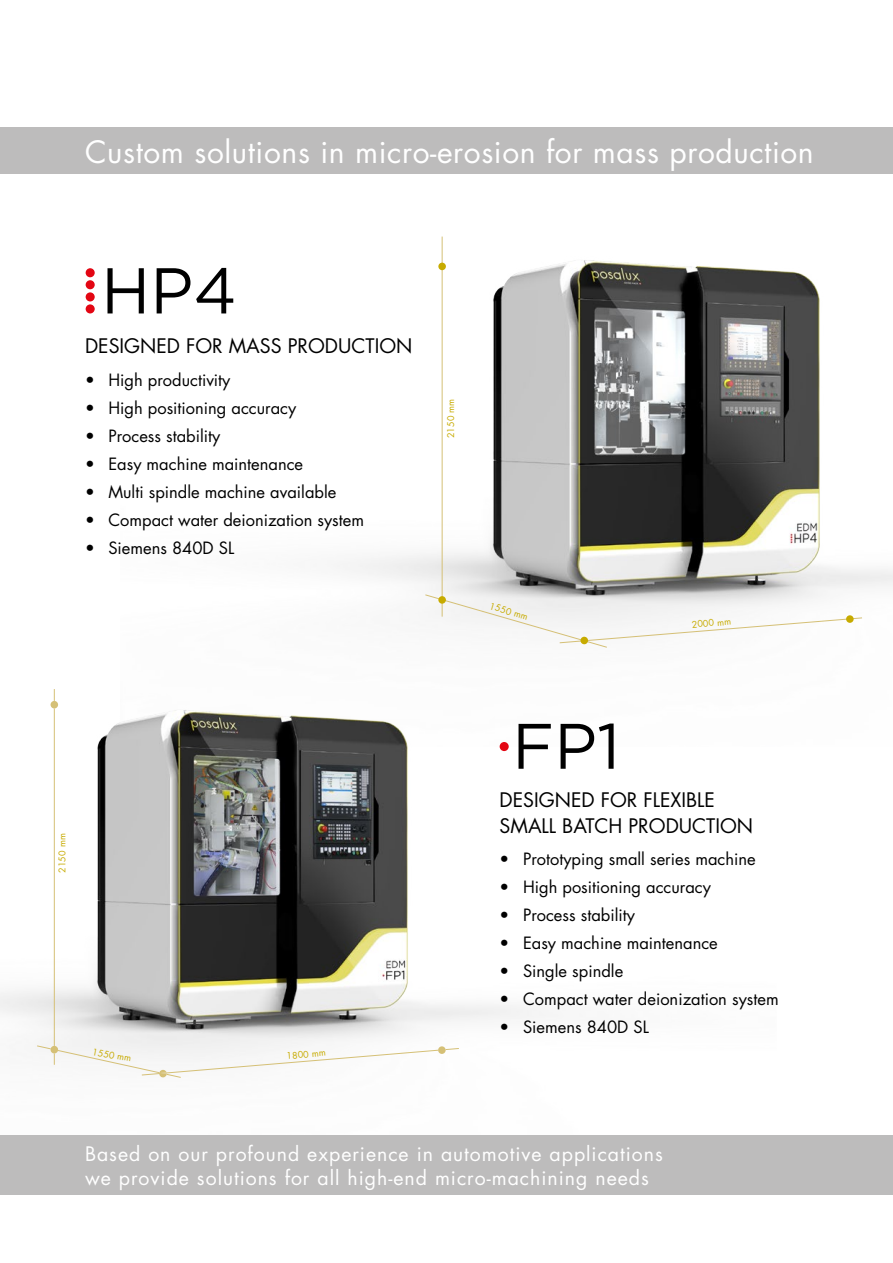
<style>
.page{position:relative;width:893px;height:1263px;background:#fff}
.page>*{position:absolute;margin:0;border:0;box-sizing:border-box;transform-origin:0 0}
.t1{font:30px "Futura Std";letter-spacing:.02em;color:#fff}
.t2{font:19.5px/24px "Futura Std";letter-spacing:.05em;color:#fff}
.t3{font:19.5px/25.5px "Futura Std";color:#000}
.t4{font:16.5px "Futura Std";color:#000}
.t5{font:9px "Futura Std";letter-spacing:.01em;color:#c7ab00}
</style>
<div class="page">
<img style="left:138px;top:236px;width:755px;height:358px">
<hr style="left:442px;top:237px;width:1px;height:362px;background:#d5c076">
<svg style="left:425px;top:594px;width:437px;height:54px"></svg>
<div style="left:438px;top:596px;width:8px;height:8px;background:#c7ab00;border-radius:50%"></div>
<div style="left:438px;top:263px;width:8px;height:7px;background:#c7ab00;border-radius:50%"></div>
<div style="left:846px;top:615px;width:8px;height:8px;background:#c7ab00;border-radius:50%"></div>
<div style="left:580px;top:636px;width:8px;height:8px;background:#c7ab00;border-radius:50%"></div>
<svg style="left:37px;top:689px;width:422px;height:389px"></svg>
<div style="left:0;top:1135px;width:893px;height:60px;background:#bdbcbc"></div>
<div style="left:0;top:128px;width:893px;height:46px;background:#bdbcbc"></div>
<div style="left:86px;top:280px;width:9px;height:9px;background:#e30613;border-radius:50%"></div>
<div style="left:86px;top:292px;width:9px;height:9px;background:#e30613;border-radius:50%"></div>
<div style="left:86px;top:268px;width:9px;height:9px;background:#e30613;border-radius:50%"></div>
<div style="left:86px;top:304px;width:9px;height:9px;background:#e30613;border-radius:50%"></div>
<svg style="left:107px;top:268px;width:37px;height:45px"></svg>
<svg style="left:157px;top:268px;width:33px;height:45px"></svg>
<svg style="left:196px;top:268px;width:37px;height:45px"></svg>
<svg style="left:519px;top:724px;width:32px;height:45px"></svg>
<div style="left:500px;top:742px;width:9px;height:9px;background:#e30613;border-radius:50%"></div>
<svg style="left:561px;top:723px;width:53px;height:46px"></svg>
<h1 class="t1" style="left:85px;top:133px;width:730px">Custom solutions in micro-erosion for mass production</h1>
<p class="t3" style="left:85px;top:333px;width:329px">DESIGNED FOR MASS PRODUCTION</p>
<p class="t4" style="left:85px;top:369px;width:147px">• High productivity</p>
<p class="t4" style="left:85px;top:397px;width:213px">• High positioning accuracy</p>
<p class="t4" style="left:85px;top:425px;width:137px">• Process stability</p>
<p class="t4" style="left:85px;top:453px;width:220px">• Easy machine maintenance</p>
<p class="t4" style="left:85px;top:481px;width:253px">• Multi spindle machine available</p>
<p class="t4" style="left:85px;top:509px;width:281px">• Compact water deionization system</p>
<p class="t4" style="left:85px;top:537px;width:151px">• Siemens 840D SL</p>
<p class="t5" style="left:445px;top:438px;width:41px;rotate:-90deg">2150 mm</p>
<p class="t5" style="left:492px;top:600px;width:41px;rotate:17deg">1550 mm</p>
<p class="t5" style="left:691px;top:619px;width:41px;rotate:-5deg">2000 mm</p>
<p class="t5" style="left:57px;top:873px;width:41px;rotate:-90deg">2150 mm</p>
<p class="t5" style="left:94px;top:1045px;width:41px;rotate:11deg">1550 mm</p>
<p class="t5" style="left:286px;top:1050px;width:41px;rotate:-5deg">1800 mm</p>
<p class="t3" style="left:500px;top:787px;width:255px">DESIGNED FOR FLEXIBLE<br>SMALL BATCH PRODUCTION</p>
<p class="t4" style="left:500px;top:848px;width:258px">• Prototyping small series machine</p>
<p class="t4" style="left:500px;top:876px;width:213px">• High positioning accuracy</p>
<p class="t4" style="left:500px;top:904px;width:137px">• Process stability</p>
<p class="t4" style="left:500px;top:932px;width:220px">• Easy machine maintenance</p>
<p class="t4" style="left:500px;top:960px;width:125px">• Single spindle</p>
<p class="t4" style="left:500px;top:988px;width:281px">• Compact water deionization system</p>
<p class="t4" style="left:500px;top:1017px;width:151px">• Siemens 840D SL</p>
<p class="t2" style="left:85px;top:1142px;width:579px">Based on our profound experience in automotive applications we provide solutions for all high-end micro-machining needs</p>
</div>
